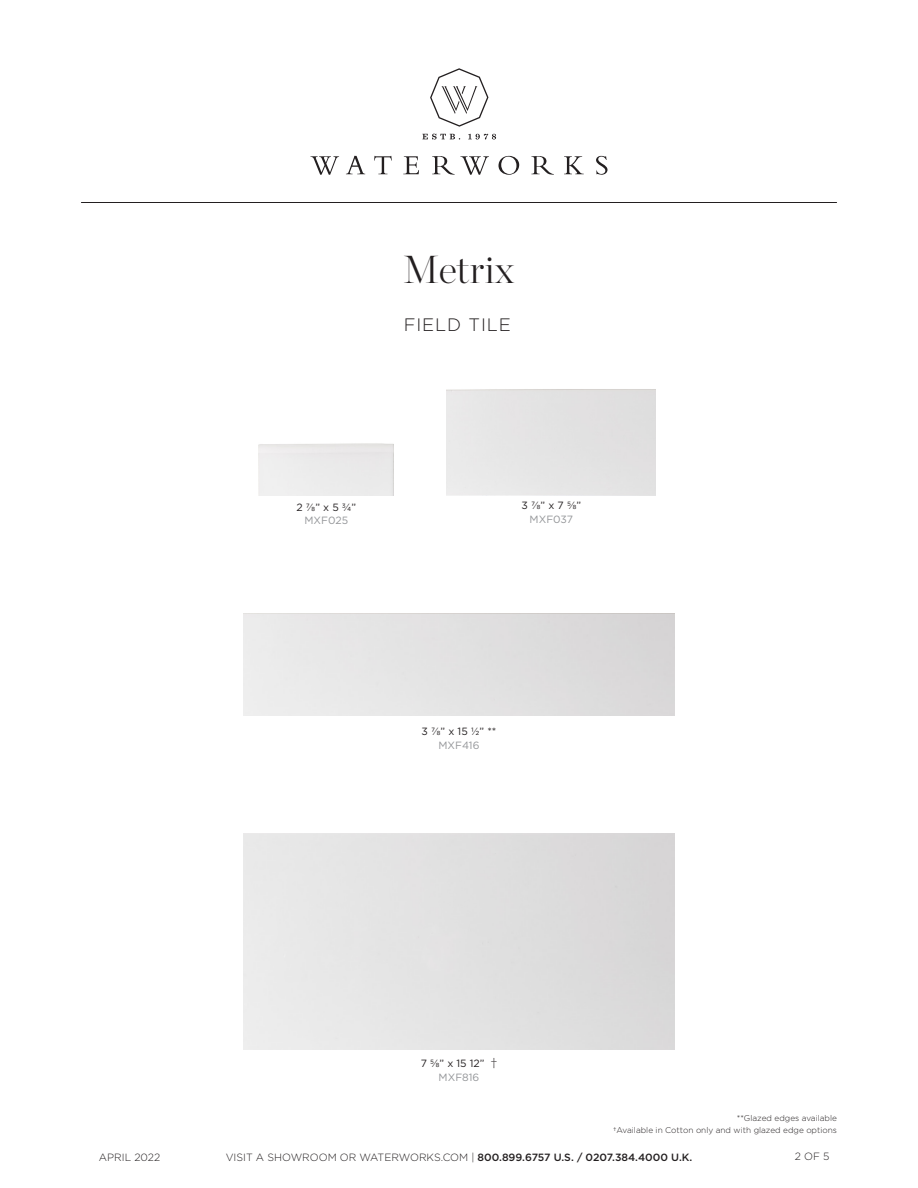
<style>
.page{position:relative;width:918px;height:1188px;background:#fff}
.page>*{position:absolute;margin:0;border:0;box-sizing:border-box;transform-origin:0 0}
.t1{font:200 39px "Chronicle Display";color:#231f20}
.t2{font:300 18px "Gotham";color:#231f20}
.t3{font:500 10.5px "Gotham";color:#231f20}
.Measure{font:10.5px "Gotham";color:#231f20}
.Style_Number{font:10.5px "Gotham";color:#939598}
.t4{font:300 10.5px "Gotham";color:#231f20}
.Text__Light_-_6_5_9{font:300 8.25px/12.1px "Gotham";color:#231f20;text-align:right}
.s1{font-family:"Mercury Text G1";font-size:13.5px}
.s2{font-weight:300}
</style>
<div class="page">
<svg style="left:422px;top:134px;width:38px;height:6px"></svg>
<svg style="left:468px;top:134px;width:28px;height:5px"></svg>
<svg style="left:374px;top:156px;width:18px;height:18px"></svg>
<svg style="left:403px;top:156px;width:16px;height:18px"></svg>
<svg style="left:499px;top:156px;width:20px;height:19px"></svg>
<svg style="left:531px;top:156px;width:23px;height:19px"></svg>
<svg style="left:564px;top:156px;width:20px;height:18px"></svg>
<svg style="left:596px;top:156px;width:12px;height:19px"></svg>
<svg style="left:346px;top:156px;width:19px;height:18px"></svg>
<svg style="left:311px;top:156px;width:28px;height:19px"></svg>
<svg style="left:432px;top:156px;width:57px;height:19px"></svg>
<svg style="left:430px;top:68px;width:58px;height:59px"></svg>
<hr style="left:81px;top:202px;width:756px;height:1px;background:#231f20">
<div style="left:259px;top:443px;width:135px;height:53px;background:#ebebeb"></div>
<h1 class="t1" style="left:404px;top:240px;width:112px">Metrix</h1>
<p class="t2" style="left:404px;top:313px;width:109px">FI ELD TILE</p>
<p class="Measure" style="left:297px;top:500px;width:61px">2 7/8” x 5 3/4”</p>
<p class="Style_Number" style="left:304px;top:514px;width:45px">MXF025</p>
<p class="Measure" style="left:522px;top:499px;width:61px">3 7/8” x 7 5/8”</p>
<p class="Style_Number" style="left:530px;top:512px;width:45px">MXF037</p>
<p class="Measure" style="left:422px;top:725px;width:76px">3 7/8” x 15 1/2” **</p>
<p class="Style_Number" style="left:438px;top:738px;width:43px">MXF416</p>
<p class="Measure" style="left:421px;top:1057px;width:78px">7 5/8” x 15 12” <span class="s1">†</span></p>
<p class="Style_Number" style="left:439px;top:1071px;width:42px">MXF816</p>
<p class="Text__Light_-_6_5_9" style="left:613px;top:1112px;width:225px">**Glazed edges available<br>†Available in Cotton only and with glazed edge options</p>
<p class="t3" style="left:226px;top:1150px;width:468px"><span class="s2">VISIT A SHOWROOM OR WATERWORKS.COM |</span> 800.899.6757 U.S. / 0207.384.4000 U.K.</p>
<p class="t4" style="left:99px;top:1150px;width:63px">April 2022</p>
<p class="t4" style="left:795px;top:1150px;width:36px">2 of 5</p>
</div>
